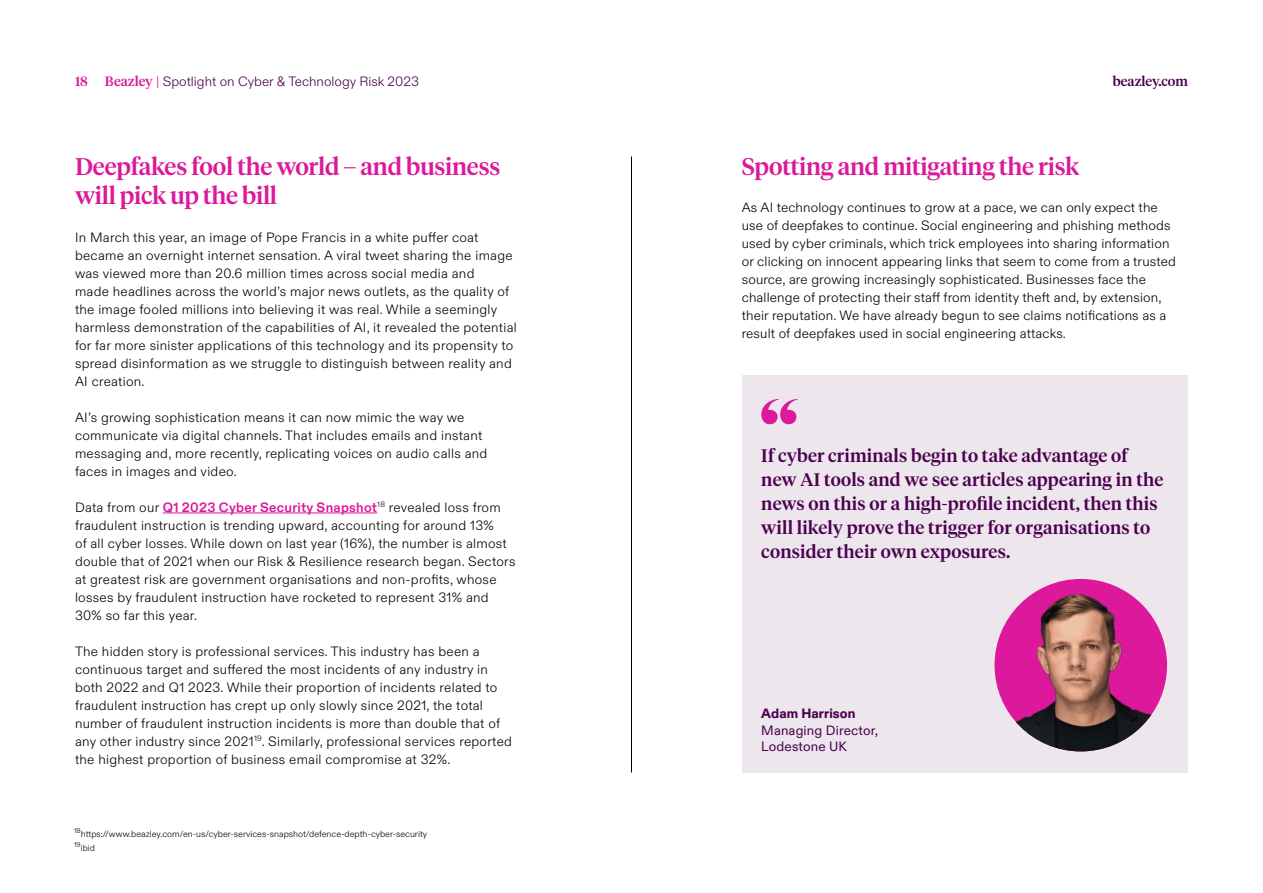
<style>
.page{position:relative;width:1263px;height:893px;background:#fff}
.page>*{position:absolute;margin:0;border:0;box-sizing:border-box;transform-origin:0 0}
.t1{font:500 24px/28.8px "Tiempos Headline";letter-spacing:-.01em;color:#dc199b}
.t2{font:500 18px/24px "Tiempos Headline";letter-spacing:.01em;color:#4b0050}
.t3{font:300 13.5px/18px "ABC Diatype";letter-spacing:.02em;color:#000}
.t4{font:300 13.5px "ABC Diatype";color:#4b0050}
.t5{font:13.5px/16.5px "ABC Diatype";letter-spacing:.01em;color:#4b0050}
.t6{font:800 13.5px "ABC Diatype";letter-spacing:.01em;color:#4b0050}
.t7{font:500 13.5px "Tiempos Headline";color:#4b0050}
.t8{font:500 13.5px "Tiempos Headline";color:#dc199b}
.t9{font:300 9px/13.5px "ABC Diatype";color:#000}
.s1{font-family:"Tiempos Headline";font-weight:500;color:#dc199b}
.s2{color:#dc199b}
.s3{font-weight:700;color:#dc199b}
</style>
<div class="page">
<div style="left:743px;top:375px;width:445px;height:397px;background:#ede6ed"></div>
<svg style="left:761px;top:399px;width:36px;height:25px"></svg>
<hr style="left:163px;top:513px;width:214px;height:1px;background:#dc199b">
<hr style="left:631px;top:156px;width:1px;height:616px;background:#000">
<div style="left:994px;top:579px;width:173px;height:172px;background:#dc199b;border-radius:50%"></div>
<img style="left:994px;top:594px;width:167px;height:157px">
<p class="t8" style="left:75px;top:72px;width:14px">18</p>
<p class="t4" style="left:105px;top:71px;width:315px"><span class="s1">Beazley</span> <span class="s2">|</span> Spotlight on Cyber &amp; Technology Risk 2023</p>
<p class="t7" style="left:1113px;top:72px;width:77px">beazley.com</p>
<h1 class="t1" style="left:75px;top:151px;width:427px">Deepfakes fool the world – and business will pick up the bill</h1>
<p class="t3" style="left:75px;top:227px;width:443px">In March this year, an image of Pope Francis in a white puffer coat became an overnight internet sensation. A viral tweet sharing the image was viewed more than 20.6 million times across social media and<br>made headlines across the world’s major news outlets, as the quality of the image fooled millions into believing it was real. While a seemingly harmless demonstration of the capabilities of AI, it revealed the potential for far more sinister applications of this technology and its propensity to spread disinformation as we struggle to distinguish between reality and AI creation.</p>
<p class="t3" style="left:75px;top:407px;width:414px">AI’s growing sophistication means it can now mimic the way we communicate via digital channels. That includes emails and instant messaging and, more recently, replicating voices on audio calls and faces in images and video.</p>
<p class="t3" style="left:75px;top:497px;width:442px">Data from our <span class="s3">Q1 2023 Cyber Security Snapshot</span><sup>18</sup> revealed loss from fraudulent instruction is trending upward, accounting for around 13%<br>of all cyber losses. While down on last year (16%), the number is almost double that of 2021 when our Risk &amp; Resilience research began. Sectors at greatest risk are government organisations and non-profits, whose losses by fraudulent instruction have rocketed to represent 31% and 30% so far this year.</p>
<p class="t3" style="left:75px;top:641px;width:438px">The hidden story is professional services. This industry has been a continuous target and suffered the most incidents of any industry in both 2022 and Q1 2023. While their proportion of incidents related to fraudulent instruction has crept up only slowly since 2021, the total number of fraudulent instruction incidents is more than double that of any other industry since 2021<sup>19</sup>. Similarly, professional services reported the highest proportion of business email compromise at 32%.</p>
<p class="t9" style="left:74px;top:826px;width:355px"><sup>18</sup>https://www.beazley.com/en-us/cyber-services-snapshot/defence-depth-cyber-security<br><sup>19</sup>ibid</p>
<h1 class="t1" style="left:742px;top:151px;width:339px">Spotting and mitigating the risk</h1>
<p class="t3" style="left:742px;top:198px;width:436px">As AI technology continues to grow at a pace, we can only expect the use of deepfakes to continue. Social engineering and phishing methods used by cyber criminals, which trick employees into sharing information or clicking on innocent appearing links that seem to come from a trusted source, are growing increasingly sophisticated. Businesses face the challenge of protecting their staff from identity theft and, by extension, their reputation. We have already begun to see claims notifications as a result of deepfakes used in social engineering attacks.</p>
<h2 class="t2" style="left:761px;top:443px;width:403px">If cyber criminals begin to take advantage of new AI tools and we see articles appearing in the news on this or a high-profile incident, then this will likely prove the trigger for organisations to consider their own exposures.</h2>
<p class="t6" style="left:761px;top:706px;width:96px">Adam Harrison</p>
<p class="t5" style="left:761px;top:721px;width:118px">Managing Director,<br>Lodestone UK</p>
</div>
